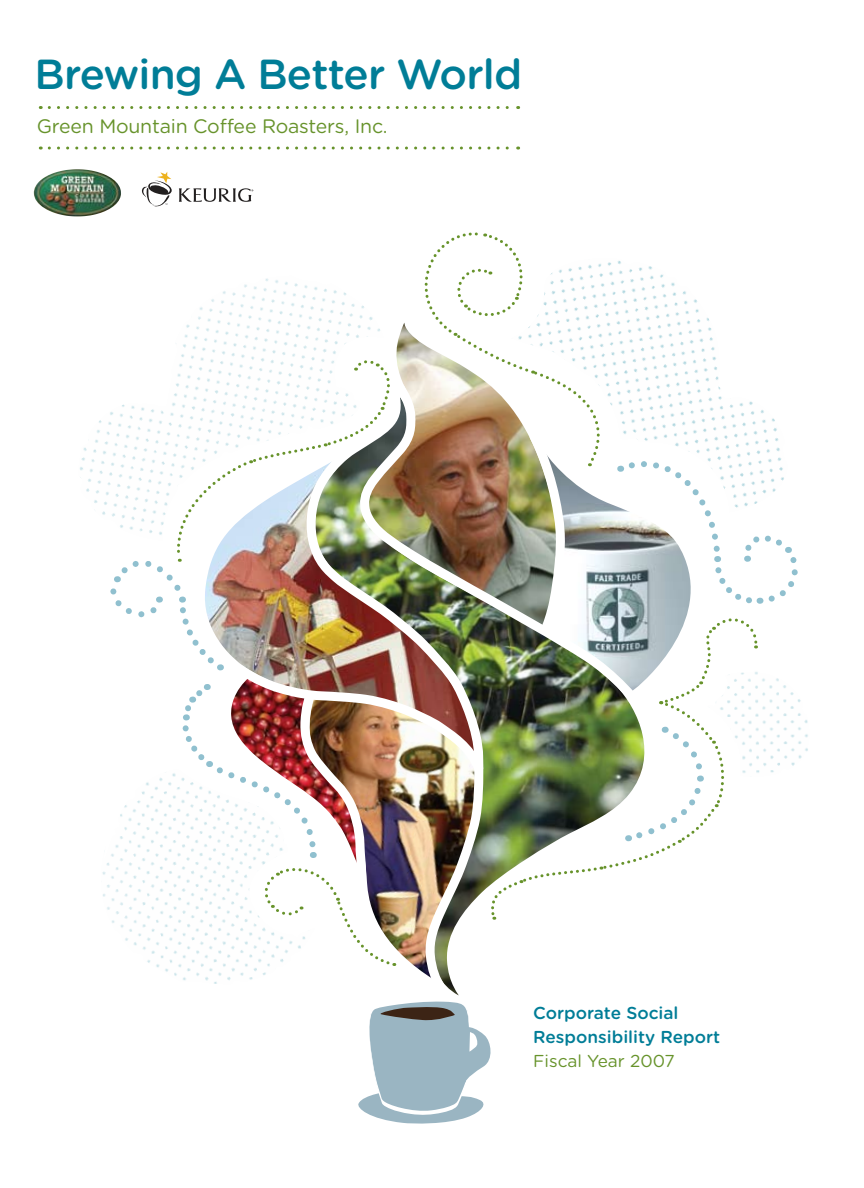
<style>
.page{position:relative;width:864px;height:1188px;background:#fff}
.page>*{position:absolute;margin:0;border:0;box-sizing:border-box;transform-origin:0 0}
.t1{font:500 42px "Gotham Rounded";letter-spacing:-.02em;color:#007d97}
.t2{font:19.5px "Gotham Rounded";letter-spacing:-.01em;color:#67932b}
.t3{font:500 17.25px/24px "Gotham Rounded";color:#007d97}
.t4{font:17.25px "Gotham Rounded";color:#67932b}
</style>
<div class="page">
<svg style="left:359px;top:1001px;width:132px;height:123px"></svg>
<img style="left:799px;top:699px;width:9px;height:60px">
<svg style="left:49px;top:106px;width:470px;height:3px"></svg>
<svg style="left:49px;top:147px;width:470px;height:3px"></svg>
<img style="left:34px;top:169px;width:87px;height:47px">
<svg style="left:179px;top:188px;width:74px;height:14px"></svg>
<svg style="left:142px;top:172px;width:30px;height:34px"></svg>
<img style="left:107px;top:232px;width:692px;height:735px">
<h1 class="t1" style="left:35px;top:44px;width:489px">Brewing A Better World</h1>
<p class="t2" style="left:37px;top:113px;width:352px">Green Mountain Coffee Roasters, Inc.</p>
<p class="t3" style="left:533px;top:1001px;width:189px">Corporate Social<br>Responsibility Report</p>
<p class="t4" style="left:533px;top:1050px;width:143px">Fiscal Year 2007</p>
</div>
